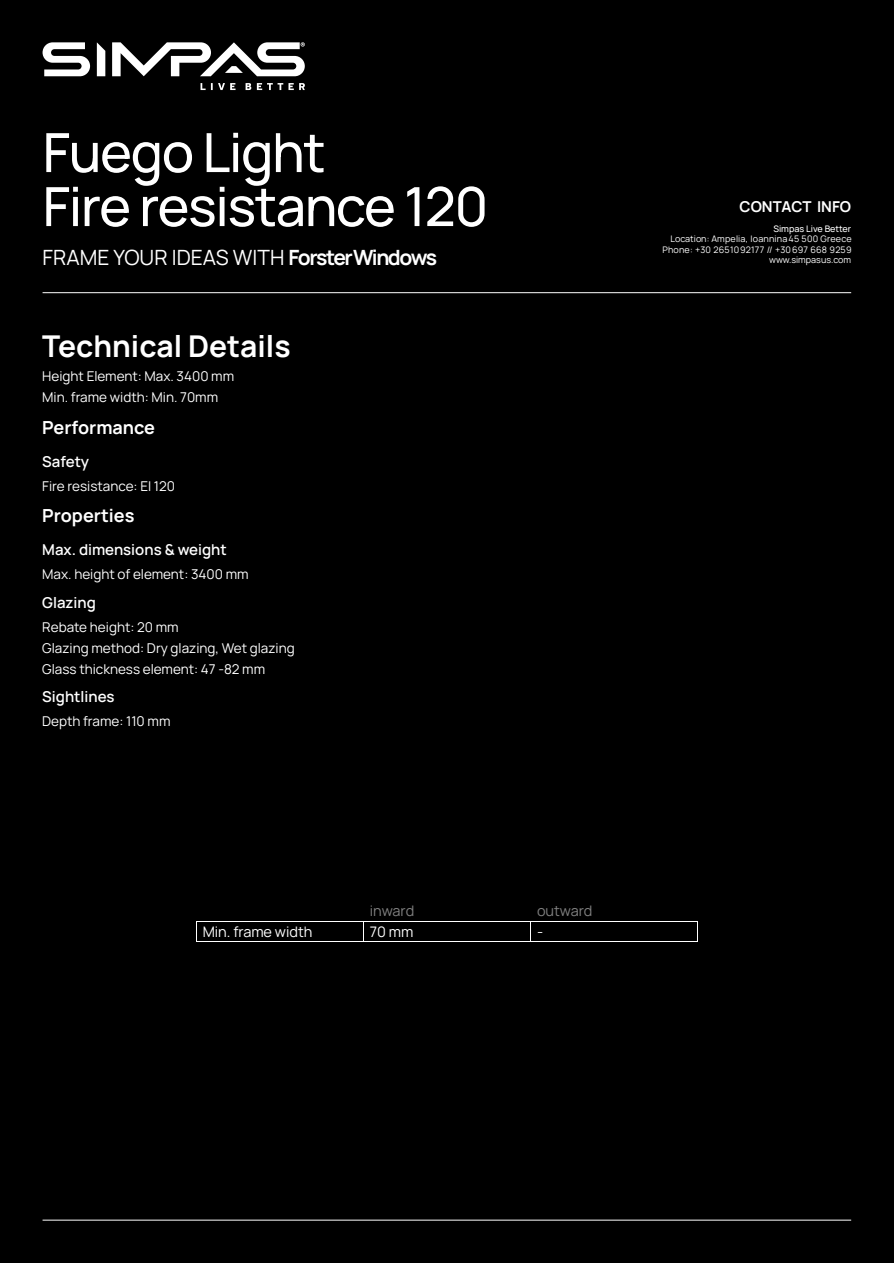
<style>
.page{position:relative;width:894px;height:1263px;background:#fff}
.page>*{position:absolute;margin:0;border:0;box-sizing:border-box;transform-origin:0 0}
.t1{font:500 54px/54px "Manrope";letter-spacing:-.025em;color:#fff}
.t2{font:700 30px "Manrope";color:#fff}
.t3{font:21px "Manrope";color:#fff}
.t4{font:700 18px "Manrope";color:#fff}
.t5{font:600 15px "Manrope";color:#fff}
.t6{font:700 15px "Manrope";color:#fff}
.t7{font:14.55px "Manrope";color:#fff}
.t8{font:14.55px "Manrope";letter-spacing:-.005em;color:#808080}
.t9{font:13.5px/21px "Manrope";color:#fff}
.t10{font:9px/10.5px "Manrope";letter-spacing:.02em;color:#fff;text-align:right}
.t11{font:500 9px "Manrope";color:#fff}
.s1{font-weight:700}
</style>
<div class="page">
<div style="left:0;top:0;width:893px;height:1263px;background:#000"></div>
<hr style="left:43px;top:292px;width:807px;height:1px;background:#fff">
<hr style="left:43px;top:1220px;width:807px;height:1px;background:#fff">
<svg style="left:43px;top:42px;width:262px;height:34px"></svg>
<svg style="left:200px;top:83px;width:105px;height:7px"></svg>
<hr style="left:197px;top:921px;width:166px;height:1px;background:#fff">
<hr style="left:364px;top:921px;width:166px;height:1px;background:#fff">
<hr style="left:531px;top:921px;width:166px;height:1px;background:#fff">
<svg style="left:196px;top:921px;width:1px;height:20px"></svg>
<hr style="left:196px;top:941px;width:167px;height:1px;background:#fff">
<svg style="left:363px;top:921px;width:1px;height:20px"></svg>
<hr style="left:363px;top:941px;width:167px;height:1px;background:#fff">
<svg style="left:530px;top:921px;width:1px;height:20px"></svg>
<hr style="left:530px;top:941px;width:167px;height:1px;background:#fff">
<svg style="left:697px;top:921px;width:1px;height:21px"></svg>
<h1 class="t1" style="left:43px;top:124px;width:447px">Fuego Light<br>Fire resistance 120</h1>
<h3 class="t3" style="left:43px;top:243px;width:396px">FRAME YOUR IDEAS WITH <span class="s1">ForsterWindows</span></h3>
<h2 class="t2" style="left:42px;top:325px;width:250px">Technical Details</h2>
<p class="t9" style="left:42px;top:366px;width:193px">Height Element: Max. 3400 mm<br>Min. frame width: Min. 70mm</p>
<h3 class="t4" style="left:42px;top:415px;width:114px">Performance</h3>
<p class="t5" style="left:42px;top:451px;width:48px">Safety</p>
<p class="t9" style="left:42px;top:475px;width:134px">Fire resistance: EI 120</p>
<h3 class="t4" style="left:42px;top:503px;width:94px">Properties</h3>
<p class="t5" style="left:42px;top:539px;width:186px">Max. dimensions &amp; weight</p>
<p class="t9" style="left:42px;top:564px;width:208px">Max. height of element: 3400 mm</p>
<p class="t5" style="left:42px;top:592px;width:55px">Glazing</p>
<p class="t9" style="left:42px;top:616px;width:254px">Rebate height: 20 mm<br>Glazing method: Dry glazing, Wet glazing<br>Glass thickness element: 47 -82 mm</p>
<p class="t5" style="left:42px;top:686px;width:74px">Sightlines</p>
<p class="t9" style="left:42px;top:711px;width:130px">Depth frame: 110 mm</p>
<p class="t8" style="left:370px;top:901px;width:46px">inward</p>
<p class="t8" style="left:537px;top:901px;width:57px">outward</p>
<p class="t7" style="left:203px;top:921px;width:111px">Min. frame width</p>
<p class="t7" style="left:370px;top:921px;width:45px">70 mm</p>
<p class="t7" style="left:537px;top:921px;width:8px">-</p>
<p class="t6" style="left:739px;top:196px;width:113px">CONTACT INFO</p>
<p class="t11" style="left:773px;top:222px;width:79px">Simpas Live Better</p>
<p class="t10" style="left:662px;top:234px;width:191px">Location: Ampelia, Ioannina 45 500 Greece<br>Phone: +30 26510 92177 // +30 697 668 9259 www.simpasus.com</p>
</div>
